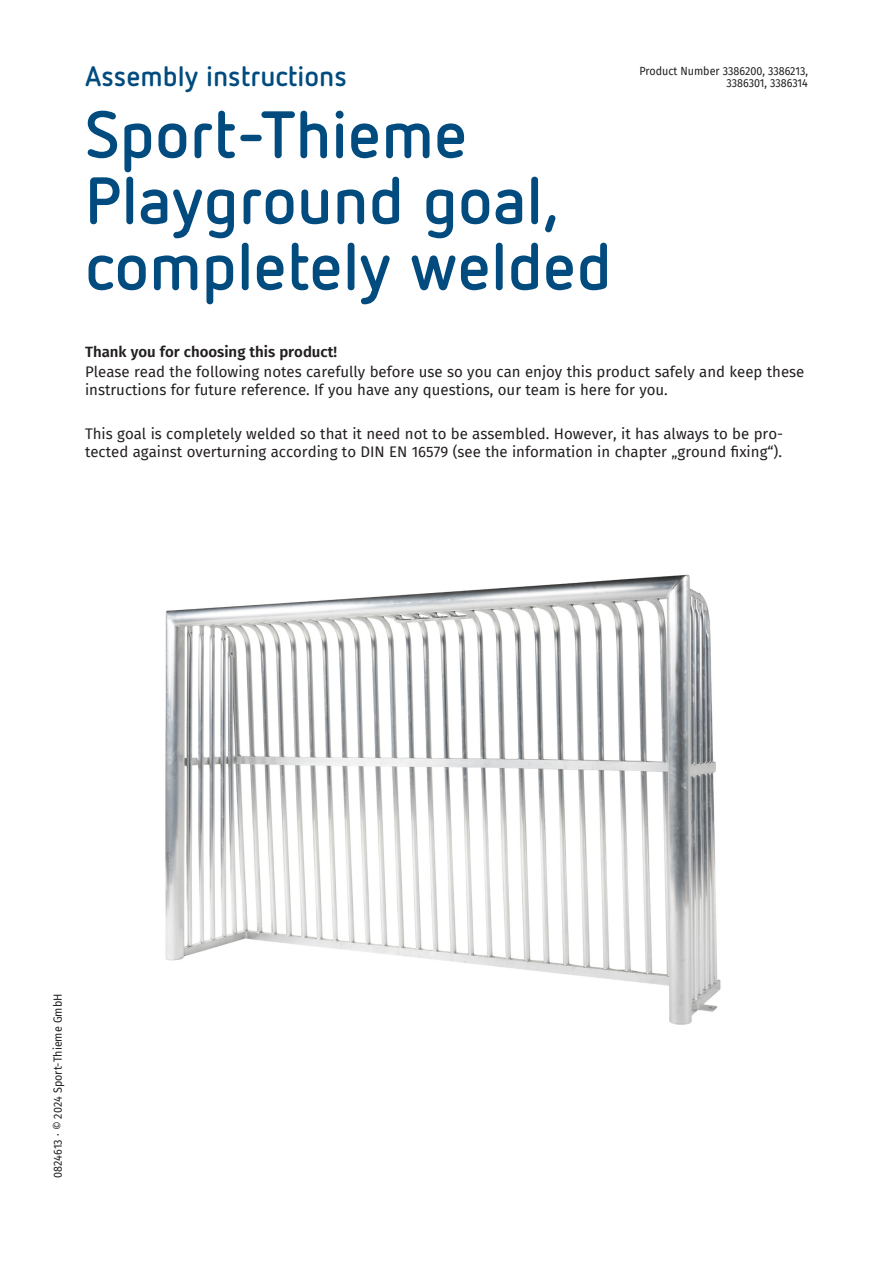
<style>
.page{position:relative;width:893px;height:1263px;background:#fff}
.page>*{position:absolute;margin:0;border:0;box-sizing:border-box;transform-origin:0 0}
.Überschrift{font:700 66px/66px "Netto Pro";color:#014b7e}
.t1{font:700 27.9px "Netto Pro";color:#014b7e}
.Fließtext{font:15px/18px "Fira Sans";color:#231f20}
.Fließtext_fett{font:600 15px "Fira Sans";color:#231f20}
.t2{font:11.55px/12.3px "Fira Sans";color:#231f20;text-align:right;scale:.93 1}
</style>
<div class="page">
<img style="left:165px;top:574px;width:556px;height:451px">
<h2 class="t1" style="left:85px;top:57px;width:263px">Assembly instructions</h2>
<p class="Überschrift" style="left:85px;top:98px;width:528px">Sport-Thieme<br>Playground goal, completely welded</p>
<p class="t2" style="left:640px;top:64px;width:183px">Product Number 3386200, 3386213,<br>3386301, 3386314</p>
<p class="Fließtext_fett" style="left:85px;top:339px;width:254px">Thank you for choosing this product!</p>
<p class="Fließtext" style="left:85px;top:362px;width:721px">Please read the following notes carefully before use so you can enjoy this product safely and keep these instructions for future reference. If you have any questions, our team is here for you.</p>
<p class="Fließtext" style="left:85px;top:425px;width:700px">This goal is completely welded so that it need not to be assembled. However, it has always to be pro&shy;tected against overturning according to DIN EN 16579 (see the information in chapter „ground fixing“).</p>
<p class="t2" style="left:51px;top:1178px;width:200px;rotate:-90deg">0824613 · © 2024 Sport-Thieme GmbH</p>
</div>
